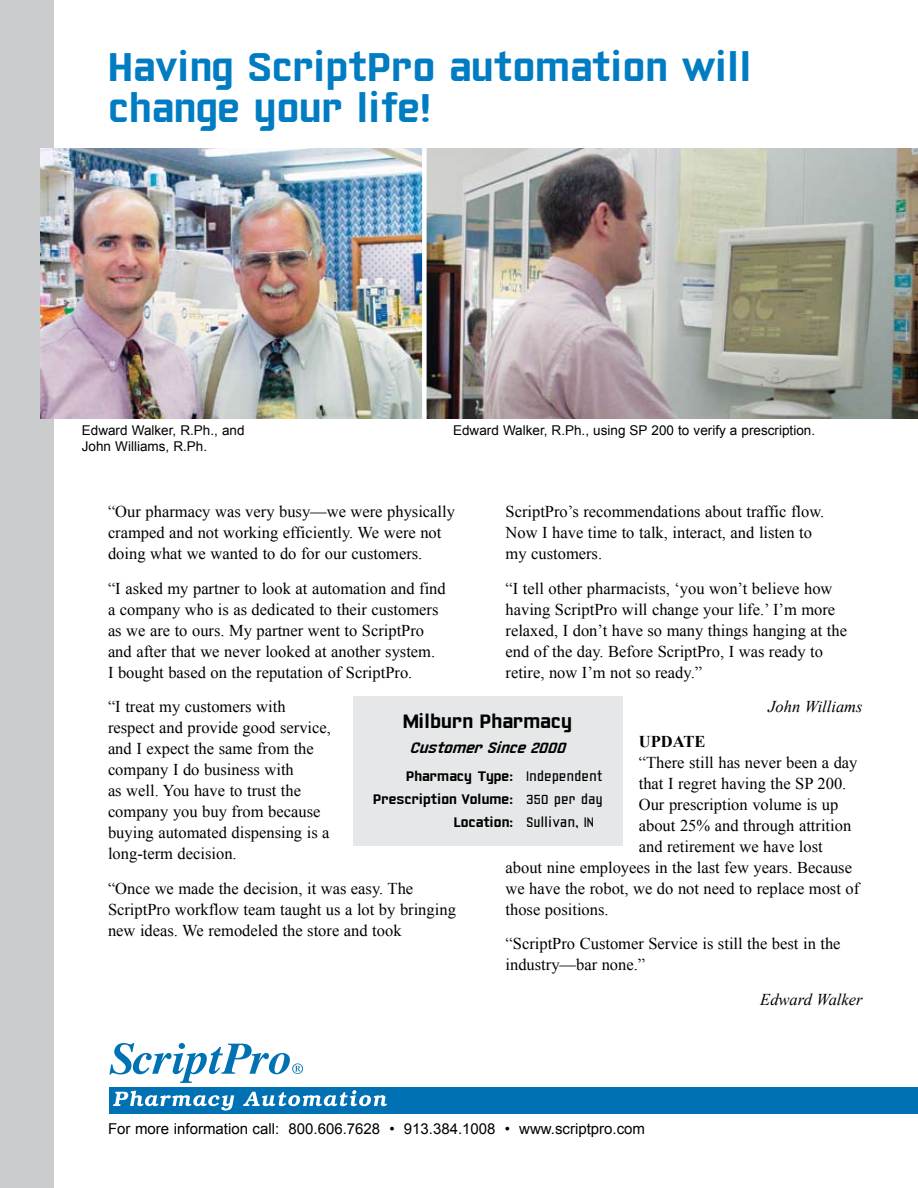
<style>
.page{position:relative;width:918px;height:1188px;background:#fff}
.page>*{position:absolute;margin:0;border:0;box-sizing:border-box;transform-origin:0 0}
.t1{font:700 43.5px/40.5px "Yearling";color:#007cc2}
.t2{font:700 21px "Yearling";color:#000}
.t3{font:16.5px/21px "Times New Roman";color:#000}
.t4{font:italic 16.5px "Times New Roman";color:#000}
.t5{font:italic 700 16.5px "Yearling";color:#000}
.t6{font:700 16.5px "Times New Roman";color:#000}
.t7{font:15px "Arial";color:#000}
.t8{font:700 15px "Yearling";color:#000}
.t9{font:15px "Yearling";color:#000}
.t10{font:13.5px/16.2px "Arial";color:#000}
.s1{font-weight:400}
.s2{font-weight:700}
</style>
<div class="page">
<svg style="left:109px;top:1043px;width:194px;height:40px"></svg>
<div style="left:109px;top:1087px;width:809px;height:26px;background:#0072b3"></div>
<svg style="left:113px;top:1091px;width:121px;height:20px"></svg>
<svg style="left:243px;top:1090px;width:144px;height:16px"></svg>
<img style="left:54px;top:148px;width:864px;height:270px">
<div style="left:0;top:0;width:54px;height:1188px;background:#caccce"></div>
<div style="left:422px;top:140px;width:5px;height:290px;background:#fff"></div>
<div style="left:353px;top:696px;width:270px;height:150px;background:#e6e7e8"></div>
<h1 class="t1" style="left:108px;top:47px;width:646px">Having ScriptPro automation will change your life!</h1>
<p class="t10" style="left:82px;top:422px;width:164px">Edward Walker, R.Ph., and<br>John Williams, R.Ph.</p>
<p class="t10" style="left:453px;top:422px;width:364px">Edward Walker, R.Ph., using SP 200 to verify a prescription.</p>
<p class="t3" style="left:108px;top:501px;width:349px">“Our pharmacy was very busy—we were physically cramped and not working efficiently. We were not doing what we wanted to do for our customers.</p>
<p class="t3" style="left:108px;top:578px;width:339px">“I asked my partner to look at automation and find a company who is as dedicated to their customers as we are to ours. My partner went to ScriptPro and after that we never looked at another system.<br>I bought based on the reputation of ScriptPro.</p>
<p class="t3" style="left:108px;top:696px;width:224px">“I treat my customers with respect and provide good service, and I expect the same from the company I do business with<br>as well. You have to trust the company you buy from because buying automated dispensing is a long-term decision.</p>
<p class="t3" style="left:108px;top:878px;width:349px">“Once we made the decision, it was easy. The<br>ScriptPro workflow team taught us a lot by bringing new ideas. We remodeled the store and took</p>
<p class="t3" style="left:506px;top:501px;width:320px">ScriptPro’s recommendations about traffic flow.<br>Now I have time to talk, interact, and listen to my customers.</p>
<p class="t3" style="left:506px;top:578px;width:343px">“I tell other pharmacists, ‘you won’t believe how having ScriptPro will change your life.’ I’m more relaxed, I don’t have so many things hanging at the end of the day. Before ScriptPro, I was ready to retire, now I’m not so ready.”</p>
<p class="t4" style="left:768px;top:695px;width:96px">John Williams</p>
<p class="t6" style="left:639px;top:730px;width:68px">UPDATE</p>
<p class="t3" style="left:639px;top:752px;width:220px">“There still has never been a day</p>
<p class="t3" style="left:639px;top:773px;width:209px">that I regret having the SP 200.</p>
<p class="t3" style="left:639px;top:794px;width:201px">Our prescription volume is up</p>
<p class="t3" style="left:639px;top:815px;width:214px">about 25% and through attrition</p>
<p class="t3" style="left:639px;top:836px;width:186px">and retirement we have lost</p>
<p class="t3" style="left:506px;top:857px;width:348px">about nine employees in the last few years. Because</p>
<p class="t3" style="left:506px;top:878px;width:355px">we have the robot, we do not need to replace most of</p>
<p class="t3" style="left:506px;top:899px;width:105px">those positions.</p>
<p class="t3" style="left:506px;top:933px;width:337px">“ScriptPro Customer Service is still the best in the industry—bar none.”</p>
<p class="t4" style="left:760px;top:988px;width:104px">Edward Walker</p>
<p class="t2" style="left:403px;top:710px;width:171px">Milburn Pharmacy</p>
<p class="t5" style="left:410px;top:738px;width:157px">Customer Since 2000</p>
<p class="t8" style="left:406px;top:769px;width:198px">Pharmacy Type: <span class="s1">Independent</span></p>
<p class="t8" style="left:373px;top:791px;width:231px">Prescription Volume: <span class="s1">350 per day</span></p>
<p class="t9" style="left:454px;top:814px;width:142px"><span class="s2">Location:</span> Sullivan, IN</p>
<p class="t7" style="left:108px;top:1119px;width:539px">For more information call: 800.606.7628 • 913.384.1008 • www.scriptpro.com</p>
</div>
